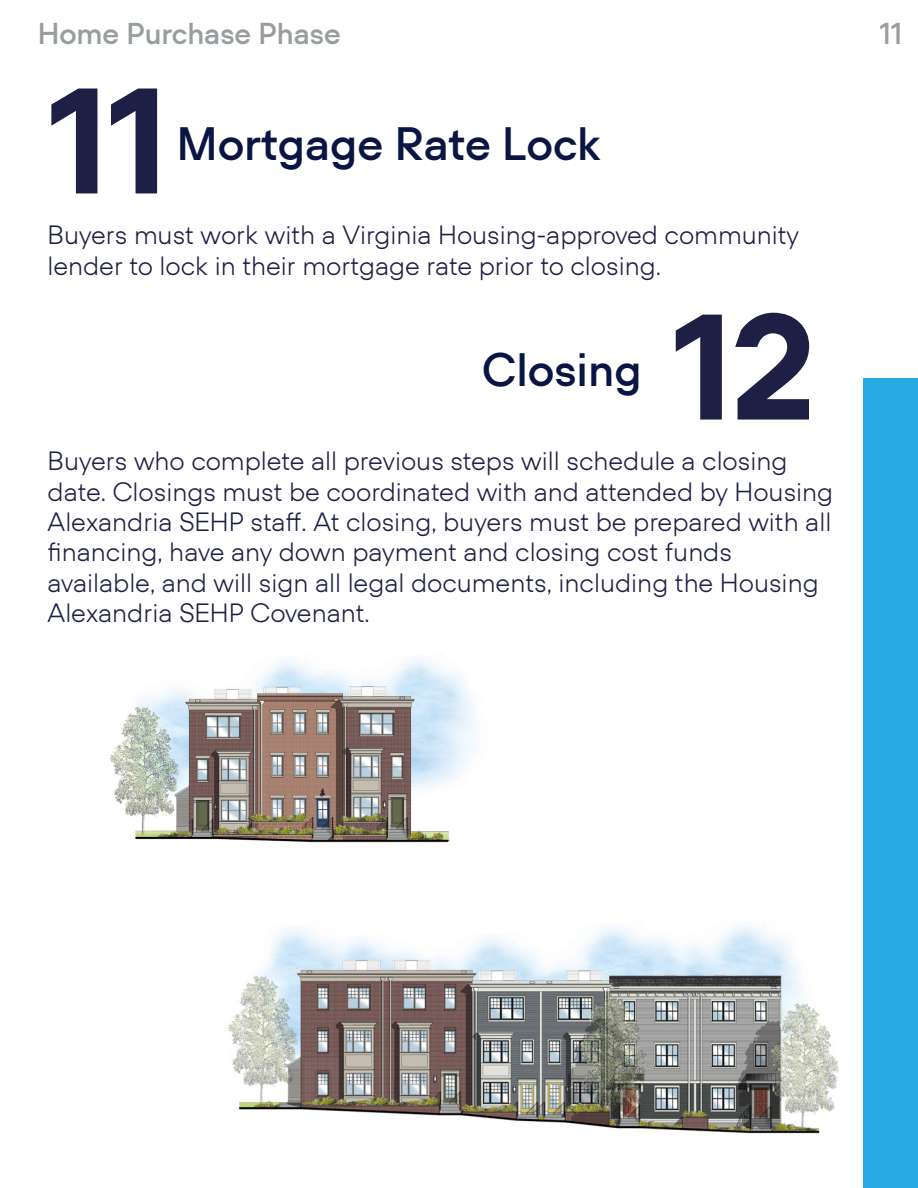
<style>
.page{position:relative;width:918px;height:1188px;background:#fff}
.page>*{position:absolute;margin:0;border:0;box-sizing:border-box;transform-origin:0 0}
.t1{font:700 145.8px "U City Pro";color:#1e1f44}
.t2{font:600 44.7px "U City";color:#0a1543}
.t3{font:600 28.8px "U City";color:#989d9f}
.t4{font:300 25.2px/30.3px "U City";color:#1e1f44}
</style>
<div class="page">
<div style="left:864px;top:379px;width:54px;height:809px;background:#27aae1"></div>
<img style="left:228px;top:925px;width:611px;height:209px">
<img style="left:109px;top:659px;width:366px;height:184px">
<p class="t3" style="left:38px;top:16px;width:304px">Home Purchase Phase</p>
<p class="t3" style="left:879px;top:16px;width:24px">11</p>
<h1 class="t1" style="left:48px;top:22px;width:121px">11</h1>
<h2 class="t2" style="left:177px;top:117px;width:425px">Mortgage Rate Lock</h2>
<p class="t4" style="left:48px;top:220px;width:753px">Buyers must work with a Virginia Housing-approved community lender to lock in their mortgage rate prior to closing.</p>
<h1 class="t1" style="left:672px;top:248px;width:145px">12</h1>
<p class="t4" style="left:48px;top:446px;width:787px">Buyers who complete all previous steps will schedule a closing date. Closings must be coordinated with and attended by Housing Alexandria SEHP staff. At closing, buyers must be prepared with all financing, have any down payment and closing cost funds available, and will sign all legal documents, including the Housing Alexandria SEHP Covenant.</p>
<h2 class="t2" style="left:482px;top:343px;width:161px">Closing</h2>
</div>
